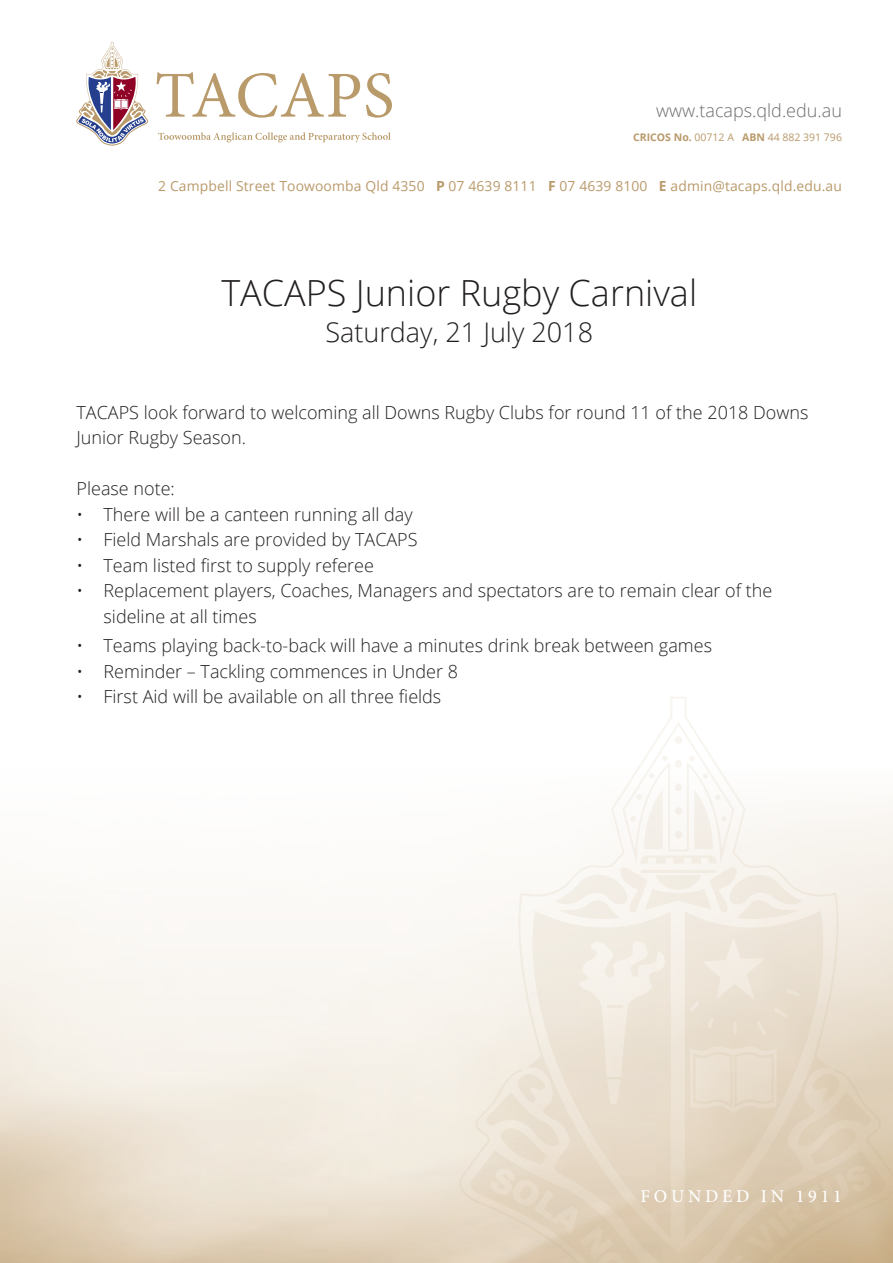
<style>
.page{position:relative;width:893px;height:1263px;background:#fff}
.page>*{position:absolute;margin:0;border:0;box-sizing:border-box;transform-origin:0 0}
.t1{font:300 36px "Open Sans";color:#231f20}
.t2{font:300 27px "Open Sans";color:#231f20}
.t3{font:300 18px/25.5px "Open Sans";color:#231f20}
.t4{font:300 18px "Open Sans";color:#6c6d70}
.t5{font:500 18px "Minion Pro";letter-spacing:.21em;color:#fff}
.t6{font:13.8px "Open Sans";letter-spacing:.01em;color:#b99a6b}
.t7{font:10.5px "Open Sans";color:#b99a6b}
.s1{font-weight:700}
</style>
<div class="page">
<svg style="left:502px;top:911px;width:23px;height:158px"></svg>
<svg style="left:525px;top:1056px;width:160px;height:13px;background:#ebe1d3"></svg>
<svg style="left:509px;top:697px;width:339px;height:359px"></svg>
<svg style="left:458px;top:1069px;width:435px;height:194px;background:#e8ddcc"></svg>
<svg style="left:685px;top:911px;width:168px;height:239px;background:#e8ddcc"></svg>
<svg style="left:693px;top:1052px;width:81px;height:57px;background:#e7dccb"></svg>
<svg style="left:468px;top:1150px;width:419px;height:113px;background:#dccbb1"></svg>
<svg style="left:520px;top:1186px;width:12px;height:14px"></svg>
<svg style="left:76px;top:42px;width:72px;height:103px"></svg>
<svg style="left:157px;top:72px;width:203px;height:46px"></svg>
<svg style="left:366px;top:73px;width:26px;height:45px"></svg>
<svg style="left:158px;top:132px;width:233px;height:10px"></svg>
<p class="t4" style="left:656px;top:98px;width:187px">www.tacaps.qld.edu.au</p>
<p class="t7" style="left:633px;top:130px;width:210px"><span class="s1">CRICOS No.</span> 00712 A <span class="s1">ABN</span> 44 882 391 796</p>
<p class="t6" style="left:158px;top:177px;width:685px">2 Campbell Street Toowoomba Qld 4350 <span class="s1">P</span> 07 4639 8111 <span class="s1">F</span> 07 4639 8100 <span class="s1">E</span> admin@tacaps.qld.edu.au</p>
<h1 class="t1" style="left:221px;top:268px;width:477px">TACAPS Junior Rugby Carnival</h1>
<h2 class="t2" style="left:325px;top:314px;width:269px">Saturday, 21 July 2018</h2>
<p class="t3" style="left:77px;top:399px;width:733px">TACAPS look forward to welcoming all Downs Rugby Clubs for round 11 of the 2018 Downs<br>Junior Rugby Season.</p>
<p class="t3" style="left:77px;top:475px;width:100px">Please note:</p>
<p class="t3" style="left:77px;top:501px;width:338px">• There will be a canteen running all day</p>
<p class="t3" style="left:77px;top:526px;width:343px">• Field Marshals are provided by TACAPS</p>
<p class="t3" style="left:77px;top:552px;width:299px">• Team listed first to supply referee</p>
<p class="t3" style="left:104px;top:577px;width:670px;text-indent:-27px">• Replacement players, Coaches, Managers and spectators are to remain clear of the sideline at all times</p>
<p class="t3" style="left:77px;top:632px;width:637px">• Teams playing back-to-back will have a minutes drink break between games</p>
<p class="t3" style="left:77px;top:658px;width:383px">• Reminder – Tackling commences in Under 8</p>
<p class="t3" style="left:77px;top:683px;width:366px">• First Aid will be available on all three fields</p>
<p class="t5" style="left:641px;top:1184px;width:203px">FOUNDED IN 1911</p>
</div>
